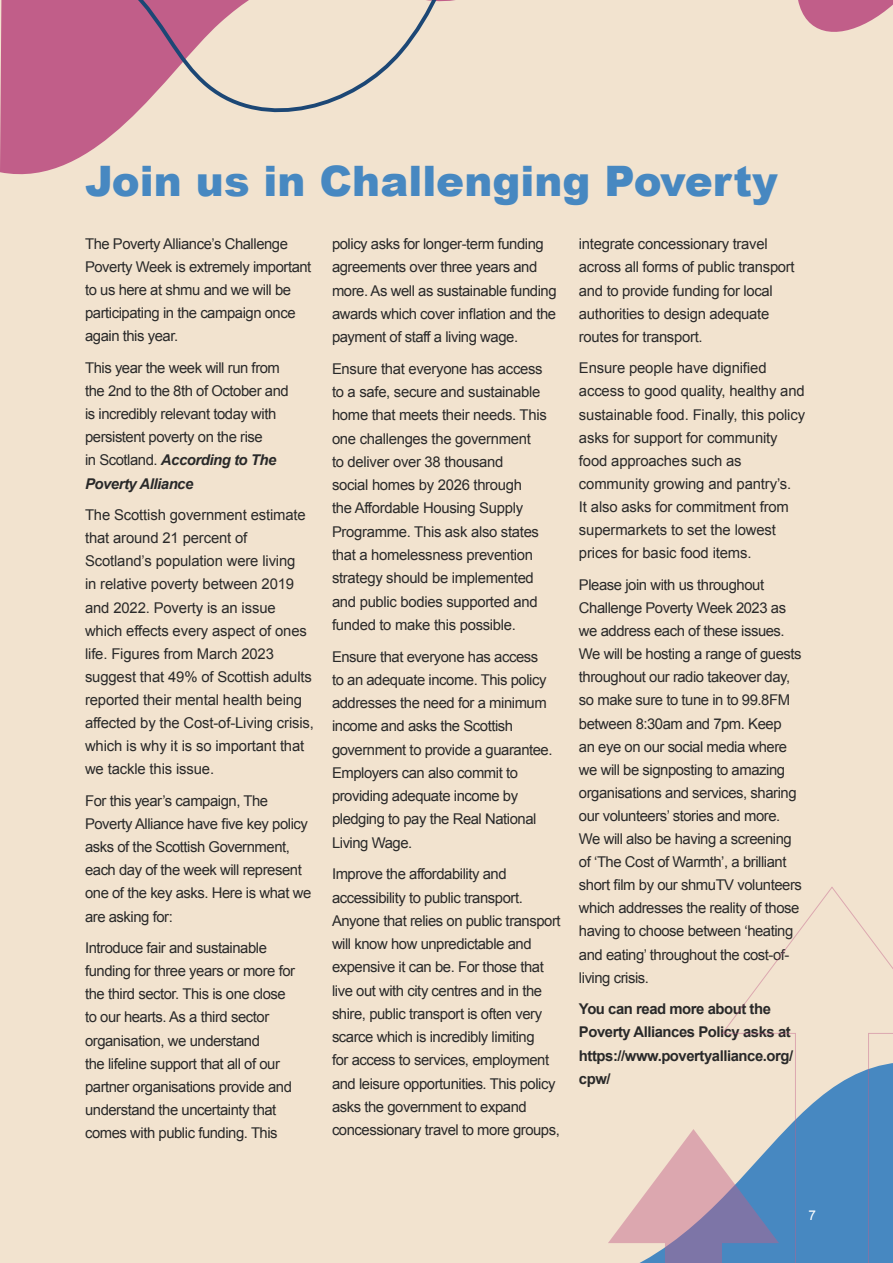
<style>
.page{position:relative;width:893px;height:1263px;background:#f2e3cf}
.page>*{position:absolute;margin:0;border:0;box-sizing:border-box;transform-origin:0 0}
.t1{font:900 42px "Arial";color:#4788c1}
.t2{font:14.85px/23.1px "Arial";letter-spacing:-.03em;color:#292929}
.t3{font:14.85px/23.1px "Arial";letter-spacing:-.01em;color:#292929}
.t4{font:700 14.85px/23.1px "Arial";letter-spacing:-.03em;color:#292929}
.t5{font:13.5px "Arial";color:#fff}
.s1{font-weight:700;font-style:italic}
</style>
<div class="page">
<svg style="left:798px;top:0;width:95px;height:32px"></svg>
<svg style="left:0;top:0;width:444px;height:175px"></svg>
<svg style="left:721px;top:887px;width:172px;height:376px"></svg>
<svg style="left:608px;top:1129px;width:171px;height:134px"></svg>
<h1 class="t1" style="left:85px;top:150px;width:694px">Join us in Challenging Poverty</h1>
<p class="t2" style="left:85px;top:232px;width:228px">The Poverty Alliance’s Challenge<br>Poverty Week is extremely important to us here at shmu and we will be participating in the campaign once again this year.</p>
<p class="t2" style="left:85px;top:356px;width:205px">This year the week will run from the 2nd to the 8th of October and is incredibly relevant today with persistent poverty on the rise<br>in Scotland. <span class="s1">According to The<br>Poverty Alliance</span></p>
<p class="t3" style="left:85px;top:503px;width:230px">The Scottish government estimate that around 21 percent of<br>Scotland’s population were living<br>in relative poverty between 2019 and 2022. Poverty is an issue which effects every aspect of ones life. Figures from March 2023 suggest that 49% of Scottish adults reported their mental health being affected by the Cost-of-Living crisis, which is why it is so important that we tackle this issue.</p>
<p class="t2" style="left:85px;top:789px;width:228px">For this year’s campaign, The<br>Poverty Alliance have five key policy asks of the Scottish Government, each day of the week will represent one of the key asks. Here is what we are asking for:</p>
<p class="t2" style="left:85px;top:936px;width:212px">Introduce fair and sustainable funding for three years or more for the third sector. This is one close to our hearts. As a third sector organisation, we understand<br>the lifeline support that all of our partner organisations provide and understand the uncertainty that comes with public funding. This</p>
<p class="t2" style="left:332px;top:232px;width:226px">policy asks for longer-term funding agreements over three years and more. As well as sustainable funding awards which cover inflation and the payment of staff a living wage.</p>
<p class="t2" style="left:332px;top:357px;width:216px">Ensure that everyone has access to a safe, secure and sustainable home that meets their needs. This one challenges the government<br>to deliver over 38 thousand<br>social homes by 2026 through<br>the Affordable Housing Supply<br>Programme. This ask also states that a homelessness prevention strategy should be implemented and public bodies supported and funded to make this possible.</p>
<p class="t2" style="left:332px;top:645px;width:222px">Ensure that everyone has access to an adequate income. This policy addresses the need for a minimum income and asks the Scottish government to provide a guarantee.<br>Employers can also commit to providing adequate income by pledging to pay the Real National<br>Living Wage.</p>
<p class="t2" style="left:332px;top:863px;width:230px">Improve the affordability and accessibility to public transport.<br>Anyone that relies on public transport will know how unpredictable and expensive it can be. For those that live out with city centres and in the shire, public transport is often very scarce which is incredibly limiting<br>for access to services, employment and leisure opportunities. This policy asks the government to expand concessionary travel to more groups,</p>
<p class="t2" style="left:579px;top:233px;width:217px">integrate concessionary travel across all forms of public transport and to provide funding for local authorities to design adequate routes for transport.</p>
<p class="t3" style="left:579px;top:357px;width:228px">Ensure people have dignified access to good quality, healthy and sustainable food. Finally, this policy asks for support for community food approaches such as community growing and pantry’s.<br>It also asks for commitment from supermarkets to set the lowest prices for basic food items.</p>
<p class="t2" style="left:579px;top:573px;width:224px">Please join with us throughout<br>Challenge Poverty Week 2023 as we address each of these issues.<br>We will be hosting a range of guests throughout our radio takeover day, so make sure to tune in to 99.8FM between 8:30am and 7pm. Keep<br>an eye on our social media where we will be signposting to amazing organisations and services, sharing our volunteers’ stories and more.<br>We will also be having a screening of ‘The Cost of Warmth’, a brilliant short film by our shmuTV volunteers which addresses the reality of those having to choose between ‘heating and eating’ throughout the cost-of&shy;living crisis.</p>
<p class="t4" style="left:579px;top:998px;width:216px">You can read more about the<br>Poverty Alliances Policy asks at https://www.povertyalliance.org/ cpw/</p>
<p class="t5" style="left:809px;top:1207px;width:9px">7</p>
</div>
